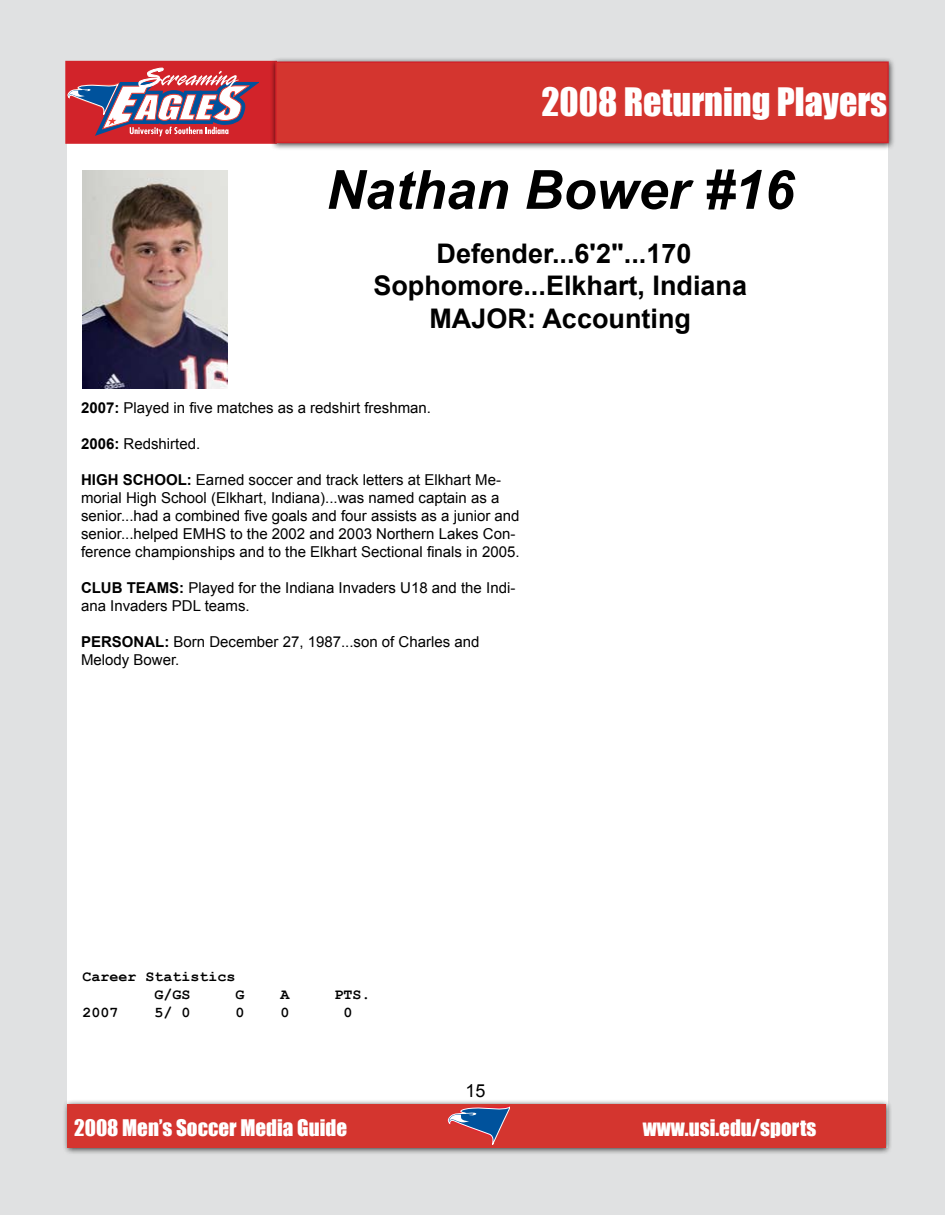
<style>
.page{position:relative;width:945px;height:1215px;background:#e0e1e2}
.page>*{position:absolute;margin:0;border:0;box-sizing:border-box;transform-origin:0 0}
.t1{font:italic 700 54px "Arial";color:#000}
.t2{font:36px "Impact";color:#fff}
.t3{font:700 27px/32.4px "Arial";color:#000;text-align:center}
.t4{font:21px "Impact";color:#fff}
.t5{font:18px "Arial";color:#000}
.t6{font:15px/18px "Arial";color:#000}
.t7{font:700 15px/18px "Courier New";color:#000}
.s1{font-weight:700}
</style>
<div class="page">
<div style="left:68px;top:63px;width:820px;height:1085px;background:#fff"></div>
<div style="left:66px;top:62px;width:210px;height:81px;background:#d2232a"></div>
<svg style="left:68px;top:67px;width:191px;height:69px"></svg>
<div style="left:65px;top:61px;width:212px;height:83px;border:2px solid #d2232a"></div>
<div style="left:62px;top:1099px;width:831px;height:56px;background:#000;opacity:.75"></div>
<div style="left:68px;top:1104px;width:818px;height:44px;background:#d4352f"></div>
<svg style="left:447px;top:1106px;width:62px;height:39px"></svg>
<div style="left:270px;top:57px;width:626px;height:93px;background:#000;opacity:.75"></div>
<div style="left:276px;top:62px;width:612px;height:80px;background:#d4352f"></div>
<div style="left:275px;top:62px;width:614px;height:81px;border:2px solid #d2232a"></div>
<img style="left:82px;top:171px;width:145px;height:217px">
<h2 class="t2" style="left:542px;top:74px;width:347px">2008 Returning Players</h2>
<h1 class="t1" style="left:326px;top:155px;width:470px">Nathan Bower #16</h1>
<h3 class="t3" style="left:373px;top:238px;width:375px">Defender...6'2"...170<br>Sophomore...Elkhart, Indiana<br>MAJOR: Accounting</h3>
<p class="t6" style="left:81px;top:399px;width:352px"><span class="s1">2007:</span> Played in five matches as a redshirt freshman.</p>
<p class="t6" style="left:81px;top:435px;width:121px"><span class="s1">2006:</span> Redshirted.</p>
<p class="t6" style="left:81px;top:471px;width:440px"><span class="s1">HIGH SCHOOL:</span> Earned soccer and track letters at Elkhart Me&shy;morial High School (Elkhart, Indiana)...was named captain as a senior...had a combined five goals and four assists as a junior and senior...helped EMHS to the 2002 and 2003 Northern Lakes Con&shy;ference championships and to the Elkhart Sectional finals in 2005.</p>
<p class="t6" style="left:81px;top:579px;width:436px"><span class="s1">CLUB TEAMS:</span> Played for the Indiana Invaders U18 and the Indi&shy;ana Invaders PDL teams.</p>
<p class="t6" style="left:81px;top:633px;width:400px"><span class="s1">PERSONAL:</span> Born December 27, 1987...son of Charles and<br>Melody Bower.</p>
<p class="t7" style="left:155px;top:967px;width:82px;text-indent:-72px">Career Statistics<br>G/GS</p>
<p class="t7" style="left:236px;top:985px;width:10px">G</p>
<p class="t7" style="left:281px;top:985px;width:10px">A</p>
<p class="t7" style="left:335px;top:985px;width:38px">PTS.</p>
<p class="t7" style="left:83px;top:1003px;width:37px">2007</p>
<p class="t7" style="left:155px;top:1003px;width:37px">5/ 0</p>
<p class="t7" style="left:236px;top:1003px;width:11px">0</p>
<p class="t7" style="left:281px;top:1003px;width:10px">0</p>
<p class="t7" style="left:344px;top:1003px;width:10px">0</p>
<p class="t5" style="left:466px;top:1079px;width:22px">15</p>
<h3 class="t4" style="left:74px;top:1112px;width:274px">2008 Men’s Soccer Media Guide</h3>
<h3 class="t4" style="left:643px;top:1112px;width:175px">www.usi.edu/sports</h3>
</div>
